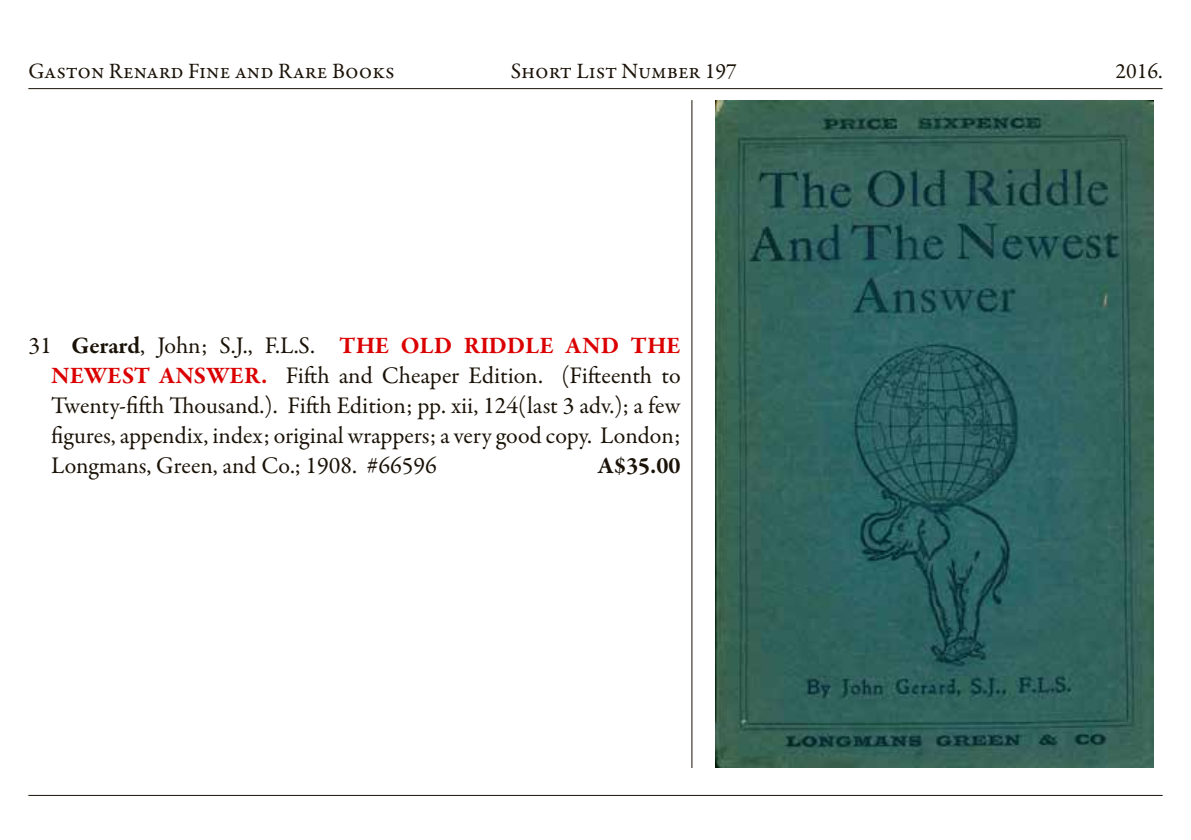
<style>
.page{position:relative;width:1191px;height:840px;background:#fff}
.page>*{position:absolute;margin:0;border:0;box-sizing:border-box;transform-origin:0 0}
.t1{font:24px/30px "Garamond Premr Pro";color:#1a1207;text-align:justify}
.t2{font:700 24px "Garamond Premr Pro";color:#1a1207}
.t3{font:22px "Garamond Premr Pro";color:#1a1207}
.s1{font-weight:700}
.s2{font-weight:700;color:#db0000}
</style>
<div class="page">
<hr style="left:28px;top:88px;width:1134px;height:1px;background:#1a1207">
<hr style="left:28px;top:794px;width:1134px;height:1px;background:#1a1207">
<hr style="left:691px;top:100px;width:1px;height:667px;background:#1a1207">
<img style="left:715px;top:100px;width:438px;height:667px">
<p class="t3" style="left:28px;top:57px;width:368px">Gaston Renard Fine and Rare Books</p>
<p class="t3" style="left:511px;top:57px;width:228px">Short List Number 197</p>
<p class="t3" style="left:1115px;top:57px;width:49px">2016.</p>
<p class="t1" style="left:51px;top:330px;width:631px;text-indent:-23px">31 <span class="s1">Gerard</span>, John; S.J., F.L.S. <span class="s2">THE OLD RIDDLE AND THE NEWEST ANSWER.</span> Fifth and Cheaper Edition. (Fifteenth to Twenty-fifth Thousand.). Fifth Edition; pp. xii, 124(last 3 adv.); a few figures, appendix, index; original wrappers; a very good copy. London; Longmans, Green, and Co.; 1908. #66596</p>
<p class="t2" style="left:598px;top:450px;width:84px">A$35.00</p>
</div>
